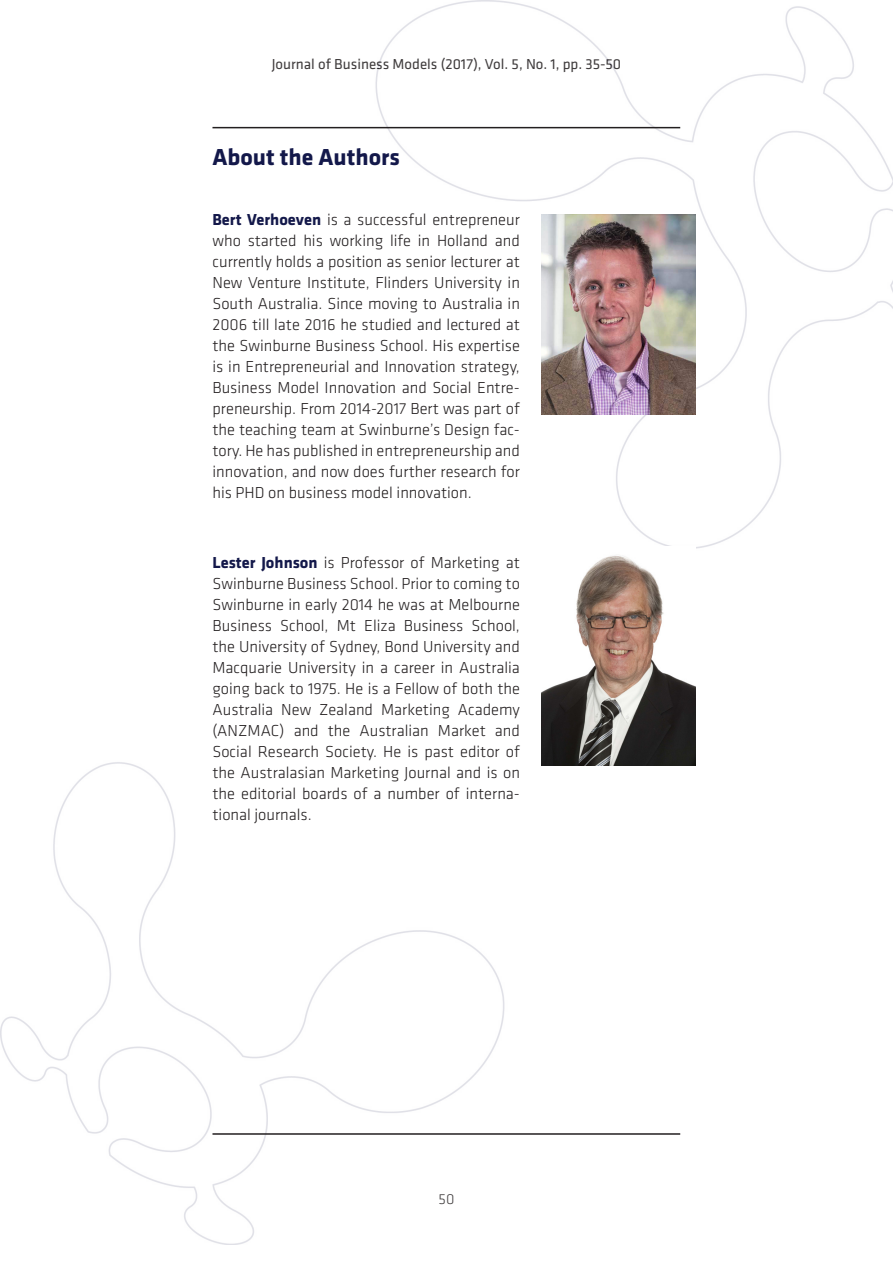
<style>
.page{position:relative;width:893px;height:1263px;background:#fff}
.page>*{position:absolute;margin:0;border:0;box-sizing:border-box;transform-origin:0 0}
.Headline{font:700 24px "Klavika";color:#13184a}
.Brødtekst{font:300 16.5px/21px "Klavika";color:#231f20;text-align:justify}
.t1{font:15px "Klavika";color:#231f20}
.t2{font:300 15px "Klavika";color:#231f20}
.s1{font-weight:700;color:#13184a}
</style>
<div class="page">
<img style="left:0;top:0;width:893px;height:1244px">
<hr style="left:212px;top:1133px;width:468px;height:2px;background:#231f20">
<hr style="left:212px;top:127px;width:468px;height:1px;background:#231f20">
<img style="left:541px;top:214px;width:154px;height:200px">
<img style="left:542px;top:546px;width:153px;height:219px">
<p class="t1" style="left:272px;top:56px;width:351px">Journal of Business Models (2017), Vol. 5, No. 1, pp. 35-50</p>
<p class="Headline" style="left:212px;top:144px;width:189px">About the Authors</p>
<p class="Brødtekst" style="left:212px;top:210px;width:309px"><span class="s1">Bert Verhoeven</span> is a successful entrepreneur who started his working life in Holland and currently holds a position as senior lecturer at New Venture Institute, Flinders University in South Australia. Since moving to Australia in 2006 till late 2016 he studied and lectured at the Swinburne Business School. His expertise is in Entrepreneurial and Innovation strategy, Business Model Innovation and Social Entre&shy;preneurship. From 2014-2017 Bert was part of the teaching team at Swinburne’s Design fac&shy;tory. He has published in entrepreneurship and innovation, and now does further research for his PHD on business model innovation.</p>
<p class="Brødtekst" style="left:212px;top:552px;width:309px"><span class="s1">Lester Johnson</span> is Professor of Marketing at Swinburne Business School. Prior to coming to Swinburne in early 2014 he was at Melbourne Business School, Mt Eliza Business School, the University of Sydney, Bond University and Macquarie University in a career in Australia going back to 1975. He is a Fellow of both the Australia New Zealand Marketing Academy (ANZMAC) and the Australian Market and Social Research Society. He is past editor of the Australasian Marketing Journal and is on the editorial boards of a number of interna&shy;tional journals.</p>
<p class="t2" style="left:439px;top:1191px;width:17px">50</p>
</div>
